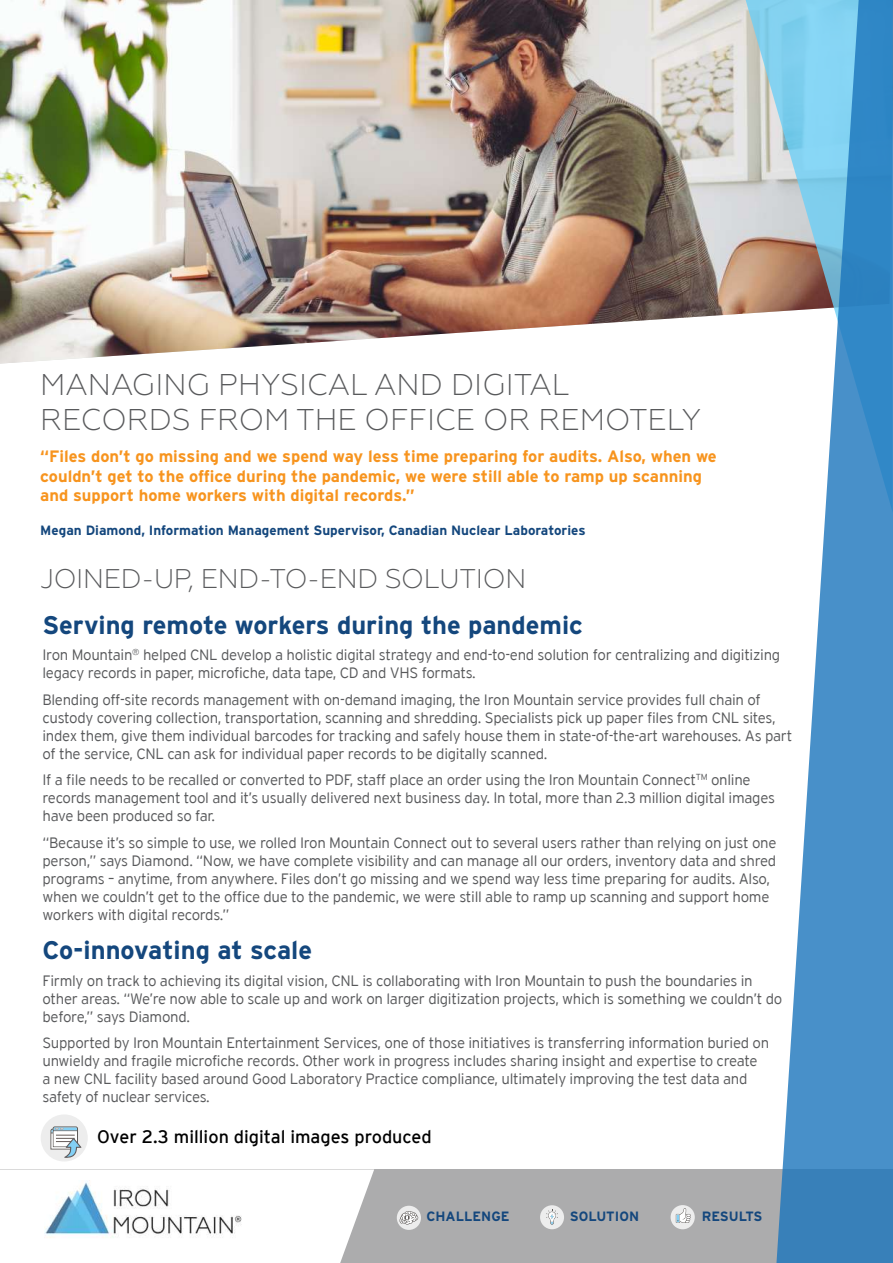
<style>
.page{position:relative;width:893px;height:1263px;background:#fff}
.page>*{position:absolute;margin:0;border:0;box-sizing:border-box;transform-origin:0 0}
.t1{font:300 30px/34.5px "Geometria";color:#58595b}
.t2{font:300 27px "Geometria";letter-spacing:-.01em;color:#58595b}
.t3{font:700 25.5px "Interstate";color:#14477d}
.t4{font:18px "Interstate";color:#000}
.t5{font:700 16.5px/19.5px "Interstate";color:#f7941e}
.t6{font:300 15px/18px "Interstate";letter-spacing:-.02em;color:#58595b}
.t7{font:700 13.5px "Interstate";color:#14477d}
</style>
<div class="page">
<div style="left:0;top:1169px;width:893px;height:94px;background:#acacad"></div>
<svg style="left:0;top:1169px;width:374px;height:94px"></svg>
<img style="left:45px;top:1180px;width:197px;height:60px">
<div style="left:41px;top:1114px;width:47px;height:47px;background:#ededed;border-radius:50%"></div>
<svg style="left:50px;top:1126px;width:31px;height:32px"></svg>
<div style="left:540px;top:1205px;width:24px;height:24px;background:#ededed;border-radius:50%"></div>
<svg style="left:546px;top:1209px;width:12px;height:16px"></svg>
<div style="left:671px;top:1205px;width:24px;height:24px;background:#ededed;border-radius:50%"></div>
<svg style="left:676px;top:1208px;width:15px;height:15px"></svg>
<img style="left:0;top:0;width:746px;height:364px">
<svg style="left:746px;top:0;width:30px;height:314px"></svg>
<svg style="left:776px;top:0;width:117px;height:1263px"></svg>
<div style="left:397px;top:1206px;width:24px;height:24px;background:#ededed;border-radius:50%"></div>
<svg style="left:400px;top:1211px;width:18px;height:14px"></svg>
<h1 class="t1" style="left:40px;top:368px;width:662px">MANAGING PHYSICAL AND DIGITAL<br>RECORDS FROM THE OFFICE OR REMOTELY</h1>
<p class="t5" style="left:40px;top:446px;width:678px">“Files don’t go missing and we spend way less time preparing for audits. Also, when we couldn’t get to the office during the pandemic, we were still able to ramp up scanning and support home workers with digital records.”</p>
<p class="t7" style="left:40px;top:523px;width:547px">Megan Diamond, Information Management Supervisor, Canadian Nuclear Laboratories</p>
<h2 class="t2" style="left:40px;top:563px;width:488px">JOINED-UP, END-TO-END SOLUTION</h2>
<h3 class="t3" style="left:43px;top:611px;width:542px">Serving remote workers during the pandemic</h3>
<p class="t6" style="left:43px;top:646px;width:739px">Iron Mountain<sup>®</sup> helped CNL develop a holistic digital strategy and end-to-end solution for centralizing and digitizing legacy records in paper, microfiche, data tape, CD and VHS formats.</p>
<p class="t6" style="left:43px;top:690px;width:751px">Blending off-site records management with on-demand imaging, the Iron Mountain service provides full chain of custody covering collection, transportation, scanning and shredding. Specialists pick up paper files from CNL sites, index them, give them individual barcodes for tracking and safely house them in state-of-the-art warehouses. As part of the service, CNL can ask for individual paper records to be digitally scanned.</p>
<p class="t6" style="left:43px;top:771px;width:734px">If a file needs to be recalled or converted to PDF, staff place an order using the Iron Mountain Connect<sup>TM</sup> online records management tool and it’s usually delivered next business day. In total, more than 2.3 million digital images have been produced so far.</p>
<p class="t6" style="left:43px;top:833px;width:735px">“Because it’s so simple to use, we rolled Iron Mountain Connect out to several users rather than relying on just one person,” says Diamond. “Now, we have complete visibility and can manage all our orders, inventory data and shred programs – anytime, from anywhere. Files don’t go missing and we spend way less time preparing for audits. Also, when we couldn’t get to the office due to the pandemic, we were still able to ramp up scanning and support home workers with digital records.”</p>
<h3 class="t3" style="left:43px;top:936px;width:271px">Co-innovating at scale</h3>
<p class="t6" style="left:43px;top:971px;width:741px">Firmly on track to achieving its digital vision, CNL is collaborating with Iron Mountain to push the boundaries in other areas. “We’re now able to scale up and work on larger digitization projects, which is something we couldn’t do before,” says Diamond.</p>
<p class="t6" style="left:43px;top:1034px;width:728px">Supported by Iron Mountain Entertainment Services, one of those initiatives is transferring information buried on unwieldy and fragile microfiche records. Other work in progress includes sharing insight and expertise to create a new CNL facility based around Good Laboratory Practice compliance, ultimately improving the test data and safety of nuclear services.</p>
<p class="t4" style="left:97px;top:1127px;width:336px">Over 2.3 million digital images produced</p>
<p class="t7" style="left:426px;top:1209px;width:85px">CHALLENGE</p>
<p class="t7" style="left:570px;top:1209px;width:71px">SOLUTION</p>
<p class="t7" style="left:702px;top:1209px;width:62px">RESULTS</p>
</div>
